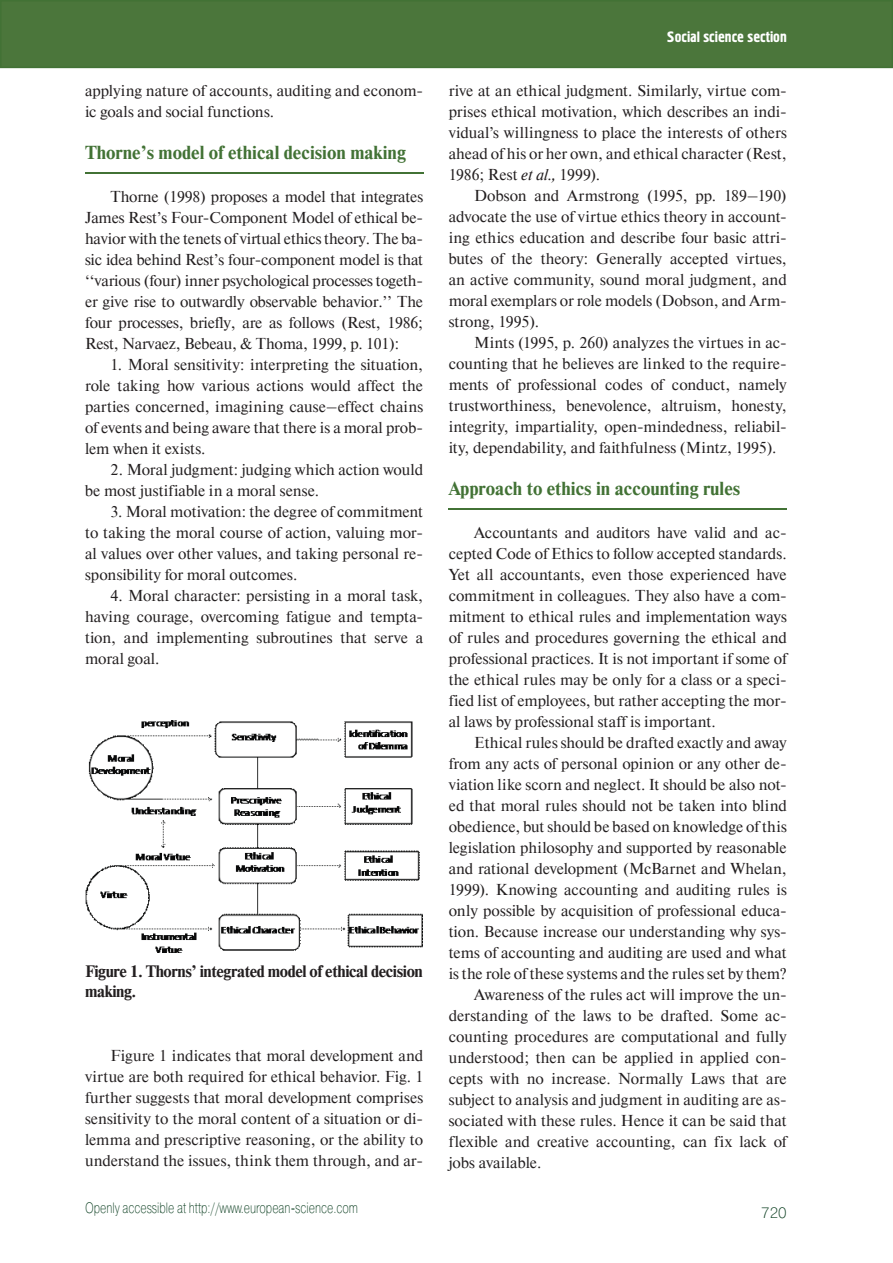
<style>
.page{position:relative;width:893px;height:1263px;background:#fff}
.page>*{position:absolute;margin:0;border:0;box-sizing:border-box;transform-origin:0 0}
.t1{font:700 18.75px "Newton C";color:#427235}
.t2{font:700 16.5px/19.8px "Newton C";letter-spacing:-.025em;color:#231f20}
.t3{font:15.75px/21px "Newton C";letter-spacing:.005em;color:#231f20;text-align:justify}
.t4{font:15px "Pragmatica Light C";color:#0b3e20;scale:.75 1}
.t5{font:15px "Hermes C";color:#fff}
.t6{font:15px "Pragmatica Light C";color:#0b3e20}
.s1{font-style:italic}
</style>
<div class="page">
<div style="left:0;top:0;width:893px;height:68px;background:#4b763b"></div>
<hr style="left:85px;top:172px;width:338px;height:2px;background:#427235">
<hr style="left:449px;top:508px;width:338px;height:2px;background:#427235">
<img style="left:85px;top:720px;width:337px;height:233px">
<p class="t3" style="left:85px;top:81px;width:340px">applying nature of accounts, auditing and econom&shy;ic goals and social functions.</p>
<p class="t1" style="left:85px;top:145px;width:322px">Thorne’s model of ethical decision making</p>
<p class="t3" style="left:85px;top:187px;width:340px;text-indent:26px">Thorne (1998) proposes a model that integrates James Rest’s Four-Component Model of ethical be&shy;havior with the tenets of virtual ethics theory. The ba&shy;sic idea behind Rest’s four-component model is that ‘‘various (four) inner psychological processes togeth&shy;er give rise to outwardly observable behavior.’’ The four processes, briefly, are as follows (Rest, 1986; Rest, Narvaez, Bebeau, &amp; Thoma, 1999, p. 101):</p>
<p class="t3" style="left:85px;top:355px;width:340px;text-indent:26px">1. Moral sensitivity: interpreting the situation, role taking how various actions would affect the parties concerned, imagining cause–effect chains of events and being aware that there is a moral prob&shy;lem when it exists.</p>
<p class="t3" style="left:85px;top:460px;width:340px;text-indent:26px">2. Moral judgment: judging which action would be most justifiable in a moral sense.</p>
<p class="t3" style="left:85px;top:502px;width:340px;text-indent:26px">3. Moral motivation: the degree of commitment to taking the moral course of action, valuing mor&shy;al values over other values, and taking personal re&shy;sponsibility for moral outcomes.</p>
<p class="t3" style="left:85px;top:586px;width:340px;text-indent:26px">4. Moral character: persisting in a moral task, having courage, overcoming fatigue and tempta&shy;tion, and implementing subroutines that serve a moral goal.</p>
<p class="t2" style="left:85px;top:962px;width:339px">Figure 1. Thorns’ integrated model of ethical decision making.</p>
<p class="t3" style="left:85px;top:1046px;width:340px;text-indent:26px">Figure 1 indicates that moral development and virtue are both required for ethical behavior. Fig. 1 further suggests that moral development comprises sensitivity to the moral content of a situation or di&shy;lemma and prescriptive reasoning, or the ability to understand the issues, think them through, and ar-</p>
<p class="t4" style="left:85px;top:1202px;width:365px">Openly accessible at http://www.european-science.com</p>
<p class="t5" style="left:667px;top:32px;width:121px">Social science section</p>
<p class="t3" style="left:449px;top:81px;width:340px">rive at an ethical judgment. Similarly, virtue com&shy;prises ethical motivation, which describes an indi&shy;vidual’s willingness to place the interests of others ahead of his or her own, and ethical character (Rest, 1986; Rest <span class="s1">et al.,</span> 1999).</p>
<p class="t3" style="left:449px;top:186px;width:340px;text-indent:26px">Dobson and Armstrong (1995, pp. 189–190) advocate the use of virtue ethics theory in account&shy;ing ethics education and describe four basic attri&shy;butes of the theory: Generally accepted virtues, an active community, sound moral judgment, and moral exemplars or role models (Dobson, and Arm&shy;strong, 1995).</p>
<p class="t3" style="left:449px;top:333px;width:340px;text-indent:26px">Mints (1995, p. 260) analyzes the virtues in ac&shy;counting that he believes are linked to the require&shy;ments of professional codes of conduct, namely trustworthiness, benevolence, altruism, honesty, integrity, impartiality, open-mindedness, reliabil&shy;ity, dependability, and faithfulness (Mintz, 1995).</p>
<p class="t1" style="left:449px;top:481px;width:293px">Approach to ethics in accounting rules</p>
<p class="t3" style="left:449px;top:523px;width:340px;text-indent:26px">Accountants and auditors have valid and ac&shy;cepted Code of Ethics to follow accepted standards.<br>Yet all accountants, even those experienced have commitment in colleagues. They also have a com&shy;mitment to ethical rules and implementation ways of rules and procedures governing the ethical and professional practices. It is not important if some of the ethical rules may be only for a class or a speci&shy;fied list of employees, but rather accepting the mor&shy;al laws by professional staff is important.</p>
<p class="t3" style="left:474px;top:733px;width:314px">Ethical rules should be drafted exactly and away</p>
<p class="t3" style="left:449px;top:754px;width:340px">from any acts of personal opinion or any other de-</p>
<p class="t3" style="left:449px;top:775px;width:340px">viation like scorn and neglect. It should be also not-</p>
<p class="t3" style="left:449px;top:796px;width:340px">ed that moral rules should not be taken into blind</p>
<p class="t3" style="left:449px;top:817px;width:340px">obedience, but should be based on knowledge of this</p>
<p class="t3" style="left:449px;top:838px;width:339px">legislation philosophy and supported by reasonable</p>
<p class="t3" style="left:449px;top:859px;width:340px">and rational development (McBarnet and Whelan,</p>
<p class="t3" style="left:449px;top:880px;width:340px">1999). Knowing accounting and auditing rules is</p>
<p class="t3" style="left:449px;top:901px;width:340px">only possible by acquisition of professional educa-</p>
<p class="t3" style="left:449px;top:922px;width:340px">tion. Because increase our understanding why sys-</p>
<p class="t3" style="left:449px;top:943px;width:340px">tems of accounting and auditing are used and what</p>
<p class="t3" style="left:449px;top:964px;width:340px">is the role of these systems and the rules set by them?</p>
<p class="t3" style="left:474px;top:985px;width:314px">Awareness of the rules act will improve the un-</p>
<p class="t3" style="left:449px;top:1006px;width:340px">derstanding of the laws to be drafted. Some ac-</p>
<p class="t3" style="left:449px;top:1027px;width:339px">counting procedures are computational and fully</p>
<p class="t3" style="left:449px;top:1048px;width:340px">understood; then can be applied in applied con-</p>
<p class="t3" style="left:449px;top:1069px;width:340px">cepts with no increase. Normally Laws that are</p>
<p class="t3" style="left:449px;top:1090px;width:340px">subject to analysis and judgment in auditing are as-</p>
<p class="t3" style="left:449px;top:1111px;width:339px">sociated with these rules. Hence it can be said that</p>
<p class="t3" style="left:449px;top:1132px;width:340px">flexible and creative accounting, can fix lack of</p>
<p class="t3" style="left:449px;top:1153px;width:94px">jobs available.</p>
<p class="t6" style="left:761px;top:1208px;width:27px">720</p>
</div>
